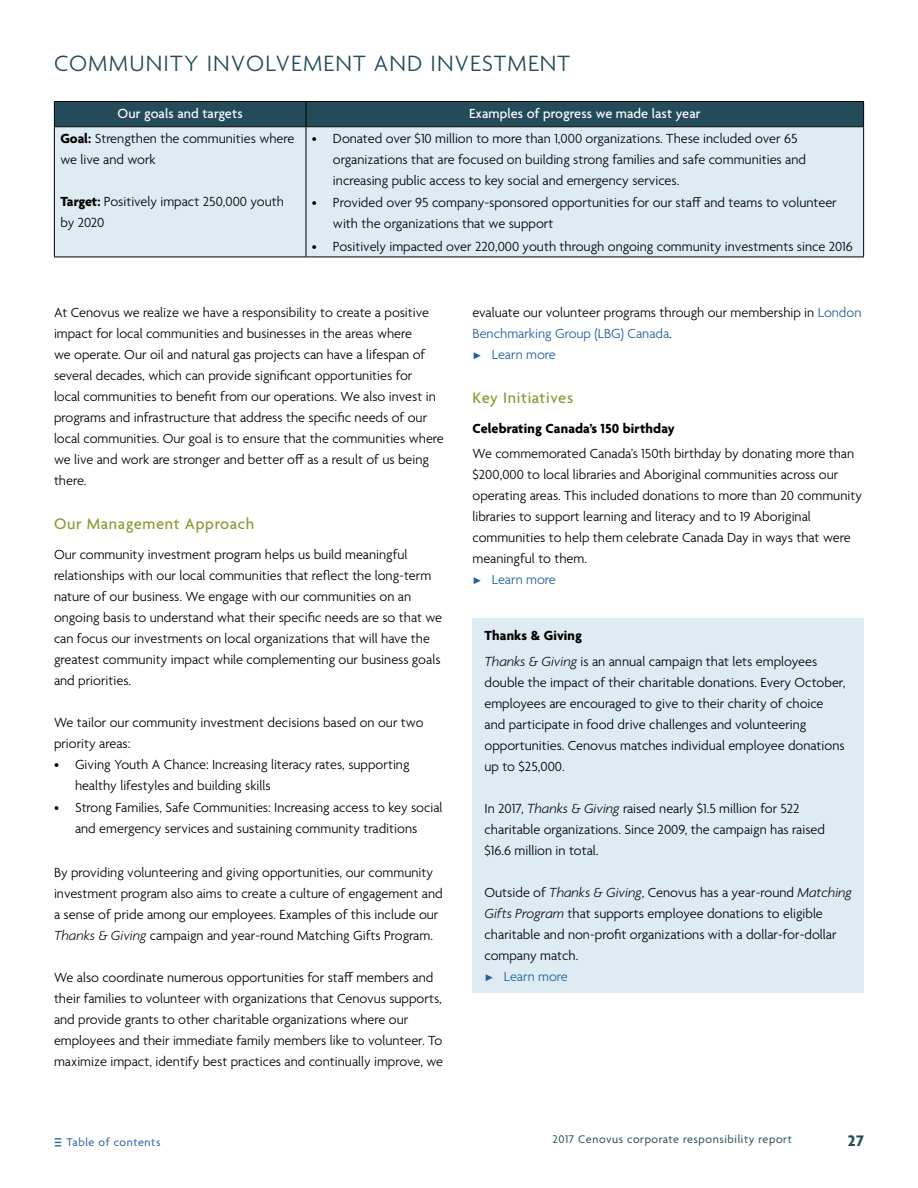
<style>
.page{position:relative;width:918px;height:1188px;background:#fff}
.page>*{position:absolute;margin:0;border:0;box-sizing:border-box;transform-origin:0 0}
.t1{font:300 24px "Agenda";letter-spacing:.05em;color:#244b5a}
.t2{font:500 16.5px "Agenda";letter-spacing:.04em;color:#8a9a36}
.t3{font:700 16.5px "Agenda";color:#244b5a}
.t4{font:300 14.25px/21px "Agenda";color:#000}
.t5{font:500 14.25px "Agenda";letter-spacing:.01em;color:#fff}
.t6{font:700 14.25px "Agenda";letter-spacing:.01em;color:#000}
.t7{font:12px "Agenda";letter-spacing:.05em;color:#244b5a}
.t8{font:12px "Agenda";letter-spacing:.05em;color:#215e9e}
.s1{font-weight:700}
.s2{font-style:italic}
.s3{color:#215e9e}
.s4{font-family:"Arial";font-weight:400;font-size:9.75px;color:#215e9e}
.s5{font-family:"Arial Narrow";font-size:16.5px}
</style>
<div class="page">
<div style="left:55px;top:127px;width:808px;height:130px;background:#ddecf2"></div>
<hr style="left:306px;top:127px;width:1px;height:130px;background:#000">
<hr style="left:54px;top:101px;width:252px;height:1px;background:#000">
<hr style="left:306px;top:101px;width:558px;height:1px;background:#000">
<div style="left:54px;top:102px;width:810px;height:24px;background:#244b5a"></div>
<hr style="left:54px;top:126px;width:252px;height:1px;background:#000">
<hr style="left:306px;top:126px;width:558px;height:1px;background:#000">
<hr style="left:54px;top:127px;width:1px;height:130px;background:#000">
<hr style="left:863px;top:127px;width:1px;height:130px;background:#000">
<hr style="left:54px;top:257px;width:252px;height:1px;background:#000">
<hr style="left:306px;top:257px;width:558px;height:1px;background:#000">
<div style="left:472px;top:618px;width:392px;height:375px;background:#ddecf2"></div>
<h1 class="t1" style="left:54px;top:51px;width:518px">COMMUNITY INVOLVEMENT AND INVESTMENT</h1>
<p class="t5" style="left:118px;top:106px;width:127px">Our goals and targets</p>
<p class="t5" style="left:469px;top:106px;width:233px">Examples of progress we made last year</p>
<p class="t4" style="left:60px;top:129px;width:236px"><span class="s1">Goal:</span> Strengthen the communities where we live and work</p>
<p class="t4" style="left:60px;top:192px;width:225px"><span class="s1">Target:</span> Positively impact 250,000 youth by 2020</p>
<p class="t4" style="left:333px;top:129px;width:475px;text-indent:-21px">• Donated over $10 million to more than 1,000 organizations. These included over 65 organizations that are focused on building strong families and safe communities and increasing public access to key social and emergency services.</p>
<p class="t4" style="left:333px;top:193px;width:505px;text-indent:-21px">• Provided over 95 company-sponsored opportunities for our staff and teams to volunteer with the organizations that we support</p>
<p class="t4" style="left:312px;top:237px;width:542px">• Positively impacted over 220,000 youth through ongoing community investments since 2016</p>
<p class="t4" style="left:54px;top:303px;width:391px">At Cenovus we realize we have a responsibility to create a positive impact for local communities and businesses in the areas where<br>we operate. Our oil and natural gas projects can have a lifespan of several decades, which can provide significant opportunities for<br>local communities to benefit from our operations. We also invest in programs and infrastructure that address the specific needs of our local communities. Our goal is to ensure that the communities where we live and work are stronger and better off as a result of us being there.</p>
<p class="t2" style="left:54px;top:515px;width:202px">Our Management Approach</p>
<p class="t4" style="left:54px;top:544px;width:390px">Our community investment program helps us build meaningful relationships with our local communities that reflect the long-term nature of our business. We engage with our communities on an ongoing basis to understand what their specific needs are so that we can focus our investments on local organizations that will have the greatest community impact while complementing our business goals and priorities.</p>
<p class="t4" style="left:54px;top:713px;width:371px">We tailor our community investment decisions based on our two priority areas:</p>
<p class="t4" style="left:75px;top:755px;width:336px;text-indent:-21px">• Giving Youth A Chance: Increasing literacy rates, supporting healthy lifestyles and building skills</p>
<p class="t4" style="left:54px;top:798px;width:390px;text-align:center">• Strong Families, Safe Communities: Increasing access to key social and emergency services and sustaining community traditions</p>
<p class="t4" style="left:54px;top:863px;width:390px">By providing volunteering and giving opportunities, our community investment program also aims to create a culture of engagement and a sense of pride among our employees. Examples of this include our <span class="s2">Thanks &amp; Giving</span> campaign and year-round Matching Gifts Program.</p>
<p class="t4" style="left:54px;top:968px;width:391px">We also coordinate numerous opportunities for staff members and their families to volunteer with organizations that Cenovus supports, and provide grants to other charitable organizations where our employees and their immediate family members like to volunteer. To maximize impact, identify best practices and continually improve, we</p>
<p class="t4" style="left:472px;top:303px;width:390px">evaluate our volunteer programs through our membership in <span class="s3">London<br>Benchmarking Group (LBG) Canada</span>.<br><span class="s4">►</span> <span class="s3">Learn more</span></p>
<p class="t2" style="left:472px;top:389px;width:102px">Key Initiatives</p>
<p class="t6" style="left:472px;top:420px;width:204px">Celebrating Canada’s 150 birthday</p>
<p class="t4" style="left:472px;top:444px;width:391px">We commemorated Canada’s 150th birthday by donating more than $200,000 to local libraries and Aboriginal communities across our operating areas. This included donations to more than 20 community libraries to support learning and literacy and to 19 Aboriginal communities to help them celebrate Canada Day in ways that were meaningful to them.<br><span class="s4">►</span> <span class="s3">Learn more</span></p>
<p class="t4" style="left:484px;top:624px;width:334px;line-height:25.5px"><span class="s1">Thanks &amp; Giving<br></span><span class="s2">Thanks &amp; Giving</span> is an annual campaign that lets employees</p>
<p class="t4" style="left:484px;top:673px;width:363px">double the impact of their charitable donations. Every October, employees are encouraged to give to their charity of choice and participate in food drive challenges and volunteering opportunities. Cenovus matches individual employee donations up to $25,000.</p>
<p class="t4" style="left:484px;top:799px;width:342px">In 2017, <span class="s2">Thanks &amp; Giving</span> raised nearly $1.5 million for 522 charitable organizations. Since 2009, the campaign has raised $16.6 million in total.</p>
<p class="t4" style="left:484px;top:883px;width:369px">Outside of <span class="s2">Thanks &amp; Giving</span>, Cenovus has a year-round <span class="s2">Matching Gifts Program</span> that supports employee donations to eligible charitable and non-profit organizations with a dollar-for-dollar company match.<br><span class="s4">►</span> <span class="s3">Learn more</span></p>
<p class="t8" style="left:54px;top:1136px;width:108px"><span class="s5">≡</span> Table of contents</p>
<p class="t7" style="left:552px;top:1132px;width:241px">2017 Cenovus corporate responsibility report</p>
<p class="t3" style="left:848px;top:1132px;width:18px">27</p>
</div>
